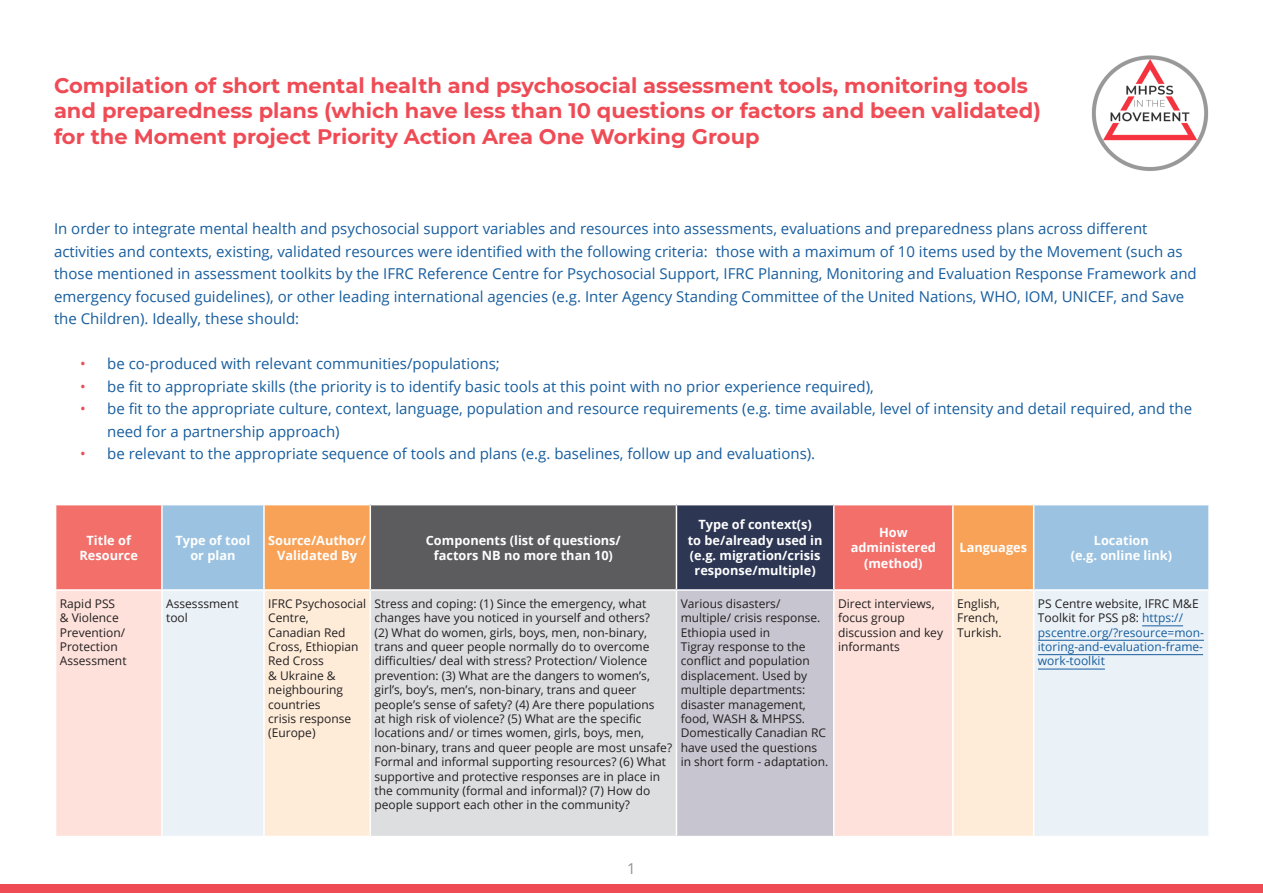
<style>
.page{position:relative;width:1263px;height:893px;background:#fff}
.page>*{position:absolute;margin:0;border:0;box-sizing:border-box;transform-origin:0 0}
.t1{font:700 21px/25.2px "Montserrat";color:#ef4b55}
.Body{font:15px/22.5px "Open Sans";color:#175d9e}
.t2{font:15px "Open Sans";color:#8f9194}
.Table_head{font:700 12.75px/15.3px "Open Sans";color:#fff;text-align:center}
.table_body{font:12px/14.4px "Open Sans";color:#231f20}
.table_body-2{font:12px/14.4px "Open Sans";color:#175d9e}
.s1{color:#ef4b55}
.s2{color:#231f20}
</style>
<div class="page">
<div style="left:0;top:884px;width:1263px;height:9px;background:#ef4b55"></div>
<div style="left:56px;top:505px;width:105px;height:84px;background:#f26f6a"></div>
<div style="left:163px;top:505px;width:1045px;height:84px;background:#9bc3e1"></div>
<svg style="left:265px;top:505px;width:768px;height:84px;background:#f58e5f"></svg>
<div style="left:370px;top:505px;width:306px;height:85px;background:#5c5c5f"></div>
<div style="left:676px;top:505px;width:158px;height:85px;background:#2d3754"></div>
<div style="left:56px;top:591px;width:105px;height:245px;background:#fde1da"></div>
<div style="left:163px;top:591px;width:1045px;height:245px;background:#eaf2f8"></div>
<svg style="left:265px;top:591px;width:768px;height:245px;background:#fde7d9"></svg>
<div style="left:370px;top:590px;width:306px;height:247px;background:#dddee0"></div>
<div style="left:676px;top:590px;width:158px;height:247px;background:#c7c5cf"></div>
<hr style="left:263px;top:505px;width:2px;height:84px;background:#fff">
<hr style="left:369px;top:505px;width:2px;height:84px;background:#fff">
<hr style="left:676px;top:505px;width:1px;height:84px;background:#fff">
<hr style="left:833px;top:505px;width:1px;height:84px;background:#fff">
<hr style="left:952px;top:505px;width:2px;height:84px;background:#fff">
<hr style="left:1033px;top:505px;width:1px;height:84px;background:#fff">
<hr style="left:263px;top:591px;width:2px;height:245px;background:#fff">
<hr style="left:370px;top:589px;width:306px;height:2px;background:#fff">
<hr style="left:369px;top:591px;width:2px;height:245px;background:#fff">
<hr style="left:676px;top:589px;width:158px;height:2px;background:#fff">
<hr style="left:676px;top:591px;width:1px;height:245px;background:#fff">
<hr style="left:833px;top:591px;width:1px;height:245px;background:#fff">
<hr style="left:952px;top:591px;width:2px;height:245px;background:#fff">
<hr style="left:1033px;top:591px;width:1px;height:245px;background:#fff">
<hr style="left:370px;top:836px;width:306px;height:1px;background:#fff">
<hr style="left:676px;top:836px;width:158px;height:1px;background:#fff">
<hr style="left:1142px;top:625px;width:41px;height:1px;background:#175d9e">
<hr style="left:1038px;top:640px;width:166px;height:1px;background:#175d9e">
<hr style="left:1038px;top:654px;width:165px;height:1px;background:#175d9e">
<hr style="left:1038px;top:669px;width:67px;height:1px;background:#175d9e">
<img style="left:1091px;top:55px;width:118px;height:116px">
<h1 class="t1" style="left:54px;top:72px;width:988px">Compilation of short mental health and psychosocial assessment tools, monitoring tools and preparedness plans (which have less than 10 questions or factors and been validated) for the Moment project Priority Action Area One Working Group</h1>
<p class="Body" style="left:54px;top:217px;width:1144px">In order to integrate mental health and psychosocial support variables and resources into assessments, evaluations and preparedness plans across different activities and contexts, existing, validated resources were identified with the following criteria: those with a maximum of 10 items used by the Movement (such as those mentioned in assessment toolkits by the IFRC Reference Centre for Psychosocial Support, IFRC Planning, Monitoring and Evaluation Response Framework and emergency focused guidelines), or other leading international agencies (e.g. Inter Agency Standing Committee of the United Nations, WHO, IOM, UNICEF, and Save the Children). Ideally, these should:</p>
<p class="Body" style="left:80px;top:352px;width:421px"><span class="s1">•</span> be co-produced with relevant communities/populations;</p>
<p class="Body" style="left:80px;top:374px;width:795px"><span class="s1">•</span> be fit to appropriate skills (the priority is to identify basic tools at this point with no prior experience required),</p>
<p class="Body" style="left:107px;top:397px;width:1086px;text-indent:-27px"><span class="s1">•</span> be fit to the appropriate culture, context, language, population and resource requirements (e.g. time available, level of intensity and detail required, and the need for a partnership approach)</p>
<p class="Body" style="left:80px;top:442px;width:737px"><span class="s1">•</span> be relevant to the appropriate sequence of tools and plans (e.g. baselines, follow up and evaluations).</p>
<p class="Table_head" style="left:80px;top:532px;width:60px">Title of<br>Resource</p>
<p class="Table_head" style="left:175px;top:532px;width:76px">Type of tool or plan</p>
<p class="Table_head" style="left:268px;top:532px;width:99px">Source/Author/<br>Validated By</p>
<p class="Table_head" style="left:426px;top:532px;width:197px">Components (list of questions/ factors NB no more than 10)</p>
<p class="Table_head" style="left:688px;top:517px;width:136px">Type of context(s)<br>to be/already used in (e.g. migration/crisis response/multiple)</p>
<p class="Table_head" style="left:851px;top:524px;width:87px">How administered (method)</p>
<p class="Table_head" style="left:959px;top:540px;width:69px">Languages</p>
<p class="Table_head" style="left:1071px;top:532px;width:103px">Location<br>(e.g. online link)</p>
<p class="table_body" style="left:60px;top:596px;width:68px">Rapid PSS &amp; Violence<br>Prevention/<br>Protection<br>Assessment</p>
<p class="table_body" style="left:166px;top:596px;width:74px">Assesssment tool</p>
<p class="table_body" style="left:268px;top:596px;width:99px">IFRC Psychosocial<br>Centre,<br>Canadian Red<br>Cross, Ethiopian<br>Red Cross<br>&amp; Ukraine &amp; neighbouring countries<br>crisis response (Europe)</p>
<p class="table_body" style="left:374px;top:596px;width:299px">Stress and coping: (1) Since the emergency, what changes have you noticed in yourself and others?<br>(2) What do women, girls, boys, men, non-binary, trans and queer people normally do to overcome difficulties/ deal with stress? Protection/ Violence prevention: (3) What are the dangers to women’s, girl’s, boy’s, men’s, non-binary, trans and queer people’s sense of safety? (4) Are there populations<br>at high risk of violence? (5) What are the specific locations and/ or times women, girls, boys, men, non-binary, trans and queer people are most unsafe?<br>Formal and informal supporting resources? (6) What supportive and protective responses are in place in the community (formal and informal)? (7) How do people support each other in the community?</p>
<p class="table_body" style="left:681px;top:596px;width:149px">Various disasters/ multiple/ crisis response.<br>Ethiopia used in<br>Tigray response to the conflict and population displacement. Used by multiple departments: disaster management, food, WASH &amp; MHPSS.<br>Domestically Canadian RC have used the questions in short form - adaptation.</p>
<p class="table_body" style="left:838px;top:596px;width:107px">Direct interviews, focus group discussion and key informants</p>
<p class="table_body" style="left:957px;top:596px;width:46px">English,<br>French,<br>Turkish.</p>
<p class="table_body-2" style="left:1038px;top:596px;width:168px"><span class="s2">PS Centre website, IFRC M&amp;E<br>Toolkit for PSS p8:</span> https:// pscentre.org/?resource=mon&shy;itoring-and-evaluation-frame&shy;work-toolkit</p>
<p class="t2" style="left:627px;top:858px;width:10px">1</p>
</div>
